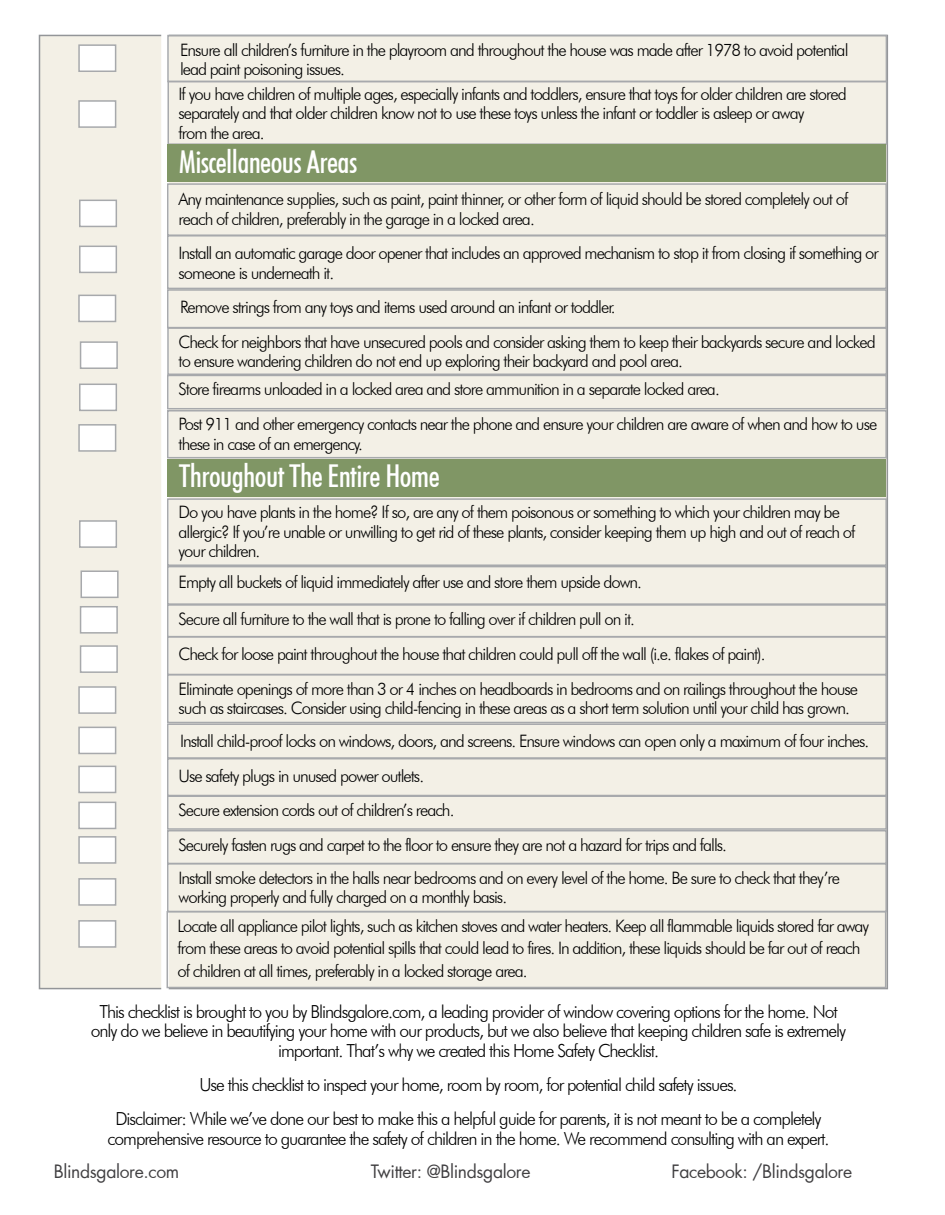
<style>
.page{position:relative;width:945px;height:1215px;background:#fff}
.page>*{position:absolute;margin:0;border:0;box-sizing:border-box;transform-origin:0 0}
.t1{font:500 condensed 31.5px "Futura BT";letter-spacing:-.02em;color:#fff}
.t2{font:300 18px/19.4px "Futura BT";letter-spacing:-.06em;color:#000;text-align:center}
.t3{font:18px "Futura";letter-spacing:-.02em;color:#414042}
.t4{font:300 17.1px/19.5px "Futura BT";letter-spacing:-.06em;color:#000}
</style>
<div class="page">
<div style="left:39px;top:35px;width:849px;height:954px;background:#f3f0e6;border:2px solid #939598"></div>
<div style="left:161px;top:29px;width:8px;height:964px;background:#fff"></div>
<div style="left:78px;top:686px;width:38px;height:28px;background:#fff;border:2px solid #a7a9ac"></div>
<div style="left:78px;top:44px;width:38px;height:28px;background:#fff;border:2px solid #a7a9ac"></div>
<div style="left:78px;top:100px;width:38px;height:28px;background:#fff;border:2px solid #a7a9ac"></div>
<div style="left:81px;top:570px;width:38px;height:28px;background:#fff;border:2px solid #a7a9ac"></div>
<div style="left:79px;top:200px;width:38px;height:27px;background:#fff;border:2px solid #a7a9ac"></div>
<div style="left:78px;top:727px;width:38px;height:27px;background:#fff;border:2px solid #a7a9ac"></div>
<div style="left:78px;top:766px;width:38px;height:27px;background:#fff;border:2px solid #a7a9ac"></div>
<div style="left:78px;top:836px;width:38px;height:28px;background:#fff;border:2px solid #a7a9ac"></div>
<div style="left:78px;top:878px;width:38px;height:28px;background:#fff;border:2px solid #a7a9ac"></div>
<div style="left:78px;top:920px;width:38px;height:28px;background:#fff;border:2px solid #a7a9ac"></div>
<div style="left:78px;top:802px;width:38px;height:27px;background:#fff;border:2px solid #a7a9ac"></div>
<div style="left:78px;top:424px;width:38px;height:28px;background:#fff;border:2px solid #a7a9ac"></div>
<div style="left:79px;top:246px;width:38px;height:27px;background:#fff;border:2px solid #a7a9ac"></div>
<div style="left:78px;top:295px;width:38px;height:27px;background:#fff;border:2px solid #a7a9ac"></div>
<div style="left:80px;top:341px;width:38px;height:28px;background:#fff;border:2px solid #a7a9ac"></div>
<div style="left:79px;top:520px;width:38px;height:28px;background:#fff;border:2px solid #a7a9ac"></div>
<div style="left:80px;top:606px;width:38px;height:28px;background:#fff;border:2px solid #a7a9ac"></div>
<div style="left:80px;top:645px;width:38px;height:28px;background:#fff;border:2px solid #a7a9ac"></div>
<div style="left:79px;top:384px;width:38px;height:27px;background:#fff;border:2px solid #a7a9ac"></div>
<div style="left:167px;top:35px;width:720px;height:47px;border:2px solid #a7a9ac"></div>
<div style="left:167px;top:81px;width:720px;height:64px;border:2px solid #a7a9ac"></div>
<div style="left:167px;top:327px;width:720px;height:48px;border:2px solid #a7a9ac"></div>
<div style="left:167px;top:183px;width:720px;height:53px;border:2px solid #a7a9ac"></div>
<div style="left:167px;top:636px;width:720px;height:39px;border:2px solid #a7a9ac"></div>
<div style="left:167px;top:235px;width:720px;height:54px;border:2px solid #a7a9ac"></div>
<div style="left:167px;top:289px;width:720px;height:39px;border:2px solid #a7a9ac"></div>
<div style="left:168px;top:144px;width:718px;height:38px;background:#809665"></div>
<div style="left:167px;top:375px;width:720px;height:34px;border:2px solid #a7a9ac"></div>
<div style="left:167px;top:410px;width:720px;height:48px;border:2px solid #a7a9ac"></div>
<div style="left:167px;top:604px;width:720px;height:33px;border:2px solid #a7a9ac"></div>
<div style="left:167px;top:674px;width:720px;height:49px;border:2px solid #a7a9ac"></div>
<div style="left:168px;top:459px;width:718px;height:38px;background:#809665"></div>
<div style="left:167px;top:498px;width:720px;height:68px;border:2px solid #a7a9ac"></div>
<div style="left:167px;top:566px;width:720px;height:39px;border:2px solid #a7a9ac"></div>
<div style="left:167px;top:723px;width:720px;height:36px;border:2px solid #a7a9ac"></div>
<div style="left:167px;top:758px;width:720px;height:38px;border:2px solid #a7a9ac"></div>
<div style="left:167px;top:795px;width:720px;height:35px;border:2px solid #a7a9ac"></div>
<div style="left:167px;top:830px;width:720px;height:34px;border:2px solid #a7a9ac"></div>
<div style="left:167px;top:863px;width:720px;height:49px;border:2px solid #a7a9ac"></div>
<div style="left:167px;top:911px;width:719px;height:77px;border:2px solid #a7a9ac"></div>
<p class="t4" style="left:180px;top:40px;width:670px">Ensure all children’s furniture in the playroom and throughout the house was made after 1978 to avoid potential lead paint poisoning issues.</p>
<p class="t4" style="left:179px;top:84px;width:670px">If you have children of multiple ages, especially infants and toddlers, ensure that toys for older children are stored separately and that older children know not to use these toys unless the infant or toddler is asleep or away<br>from the area.</p>
<h1 class="t1" style="left:179px;top:142px;width:180px">Miscellaneous Areas</h1>
<p class="t4" style="left:179px;top:189px;width:671px">Any maintenance supplies, such as paint, paint thinner, or other form of liquid should be stored completely out of reach of children, preferably in the garage in a locked area.</p>
<p class="t4" style="left:179px;top:243px;width:702px">Install an automatic garage door opener that includes an approved mechanism to stop it from closing if something or someone is underneath it.</p>
<p class="t4" style="left:180px;top:297px;width:437px">Remove strings from any toys and items used around an infant or toddler.</p>
<p class="t4" style="left:179px;top:332px;width:699px">Check for neighbors that have unsecured pools and consider asking them to keep their backyards secure and locked to ensure wandering children do not end up exploring their backyard and pool area.</p>
<p class="t4" style="left:179px;top:379px;width:543px">Store firearms unloaded in a locked area and store ammunition in a separate locked area.</p>
<p class="t4" style="left:179px;top:414px;width:700px">Post 911 and other emergency contacts near the phone and ensure your children are aware of when and how to use these in case of an emergency.</p>
<h1 class="t1" style="left:179px;top:457px;width:263px">Throughout The Entire Home</h1>
<p class="t4" style="left:179px;top:502px;width:678px">Do you have plants in the home? If so, are any of them poisonous or something to which your children may be allergic? If you’re unable or unwilling to get rid of these plants, consider keeping them up high and out of reach of your children.</p>
<p class="t4" style="left:179px;top:572px;width:465px">Empty all buckets of liquid immediately after use and store them upside down.</p>
<p class="t4" style="left:179px;top:609px;width:458px">Secure all furniture to the wall that is prone to falling over if children pull on it.</p>
<p class="t4" style="left:179px;top:644px;width:589px">Check for loose paint throughout the house that children could pull off the wall (i.e. flakes of paint).</p>
<p class="t4" style="left:179px;top:679px;width:681px">Eliminate openings of more than 3 or 4 inches on headboards in bedrooms and on railings throughout the house such as staircases. Consider using child-fencing in these areas as a short term solution until your child has grown.</p>
<p class="t4" style="left:179px;top:724px;width:692px;line-height:34.2px">Install child-proof locks on windows, doors, and screens. Ensure windows can open only a maximum of four inches.<br>Use safety plugs in unused power outlets.<br>Secure extension cords out of children’s reach.<br>Securely fasten rugs and carpet to the floor to ensure they are not a hazard for trips and falls.<br>Install smoke detectors in the halls near bedrooms and on every level of the home. Be sure to check that they’re</p>
<p class="t4" style="left:178px;top:883px;width:693px;line-height:28.5px">working properly and fully charged on a monthly basis.<br>Locate all appliance pilot lights, such as kitchen stoves and water heaters. Keep all flammable liquids stored far away</p>
<p class="t4" style="left:178px;top:937px;width:685px;line-height:22.5px">from these areas to avoid potential spills that could lead to fires. In addition, these liquids should be far out of reach of children at all times, preferably in a locked storage area.</p>
<p class="t2" style="left:91px;top:1002px;width:757px">This checklist is brought to you by Blindsgalore.com, a leading provider of window covering options for the home. Not only do we believe in beautifying your home with our products, but we also believe that keeping children safe is extremely important. That’s why we created this Home Safety Checklist.</p>
<p class="t2" style="left:115px;top:1067px;width:708px;line-height:34.3px">Use this checklist to inspect your home, room by room, for potential child safety issues.<br>Disclaimer: While we’ve done our best to make this a helpful guide for parents, it is not meant to be a completely</p>
<p class="t2" style="left:108px;top:1128px;width:723px">comprehensive resource to guarantee the safety of children in the home. We recommend consulting with an expert.</p>
<p class="t3" style="left:54px;top:1159px;width:127px">Blindsgalore.com</p>
<p class="t3" style="left:371px;top:1159px;width:161px">Twitter: @Blindsgalore</p>
<p class="t3" style="left:671px;top:1159px;width:182px">Facebook: /Blindsgalore</p>
</div>
